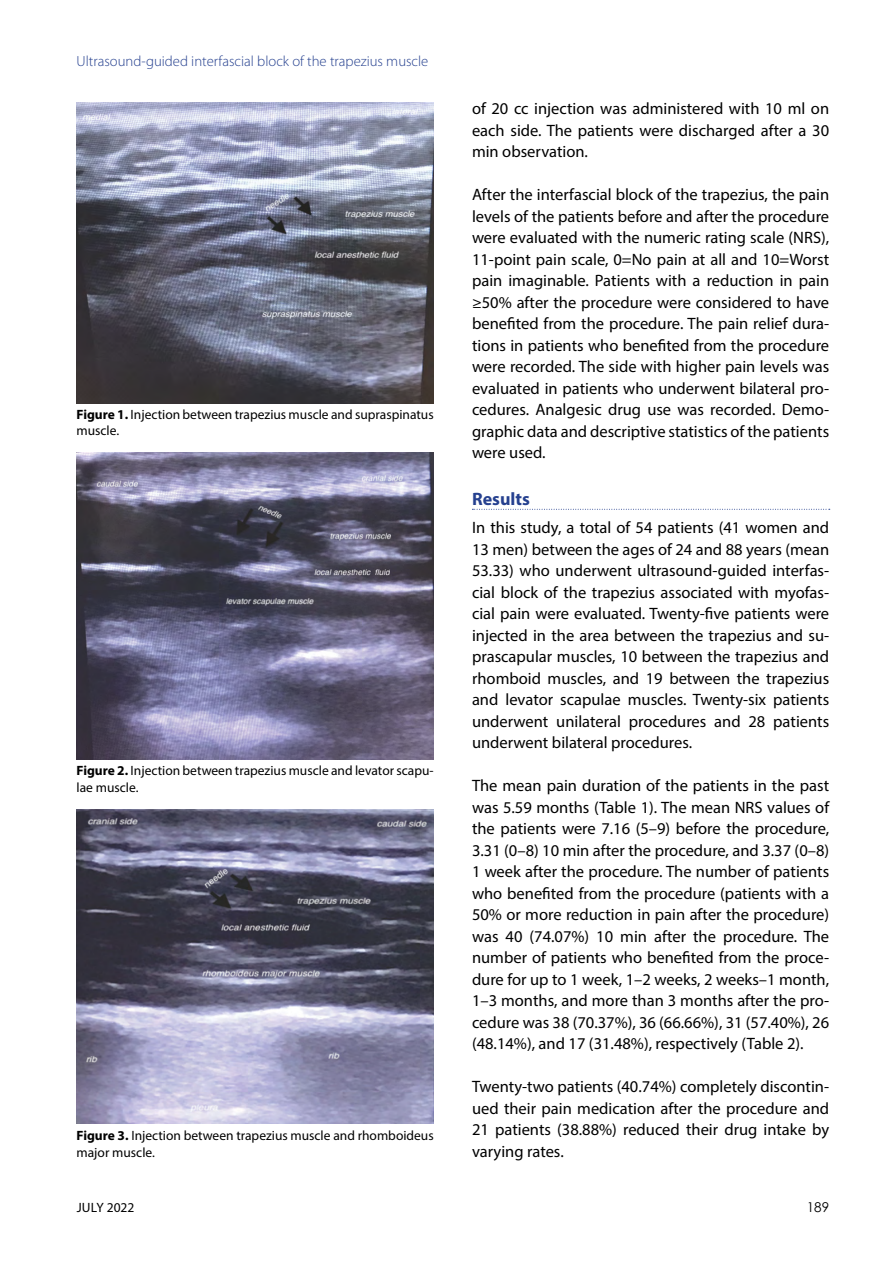
<style>
.page{position:relative;width:893px;height:1263px;background:#fff}
.page>*{position:absolute;margin:0;border:0;box-sizing:border-box;transform-origin:0 0}
.t1{font:700 18px "Myriad Pro";color:#25408f}
.t2{font:16.5px/21.5px "Myriad Pro";color:#000;text-align:justify}
.t3{font:300 14.7px "Myriad Pro";color:#25408f}
.t4{font:13.5px/16.2px "Myriad Pro";color:#000}
.t5{font:13.5px "Century Gothic";color:#000}
.s1{font-weight:700}
</style>
<div class="page">
<svg style="left:472px;top:509px;width:358px;height:1px"></svg>
<img style="left:77px;top:102px;width:357px;height:301px">
<img style="left:77px;top:453px;width:357px;height:307px">
<img style="left:77px;top:809px;width:357px;height:314px">
<p class="t3" style="left:77px;top:53px;width:353px">Ultrasound-guided interfascial block of the trapezius muscle</p>
<p class="t4" style="left:77px;top:406px;width:359px"><span class="s1">Figure 1.</span> Injection between trapezius muscle and supraspinatus muscle.</p>
<p class="t4" style="left:77px;top:763px;width:359px"><span class="s1">Figure 2.</span> Injection between trapezius muscle and levator scapu&shy;lae muscle.</p>
<p class="t4" style="left:77px;top:1127px;width:359px"><span class="s1">Figure 3.</span> Injection between trapezius muscle and rhomboideus major muscle.</p>
<p class="t2" style="left:472px;top:98px;width:359px">of 20 cc injection was administered with 10 ml on each side. The patients were discharged after a 30 min observation.</p>
<p class="t2" style="left:472px;top:184px;width:359px">After the interfascial block of the trapezius, the pain levels of the patients before and after the procedure were evaluated with the numeric rating scale (NRS), 11-point pain scale, 0=No pain at all and 10=Worst pain imaginable. Patients with a reduction in pain ≥50% after the procedure were considered to have benefited from the procedure. The pain relief dura&shy;tions in patients who benefited from the procedure were recorded. The side with higher pain levels was evaluated in patients who underwent bilateral pro&shy;cedures. Analgesic drug use was recorded. Demo&shy;graphic data and descriptive statistics of the patients were used.</p>
<p class="t1" style="left:472px;top:488px;width:59px">Results</p>
<p class="t2" style="left:472px;top:517px;width:359px">In this study, a total of 54 patients (41 women and 13 men) between the ages of 24 and 88 years (mean 53.33) who underwent ultrasound-guided interfas&shy;cial block of the trapezius associated with myofas&shy;cial pain were evaluated. Twenty-five patients were injected in the area between the trapezius and su&shy;prascapular muscles, 10 between the trapezius and rhomboid muscles, and 19 between the trapezius and levator scapulae muscles. Twenty-six patients underwent unilateral procedures and 28 patients underwent bilateral procedures.</p>
<p class="t2" style="left:472px;top:775px;width:359px">The mean pain duration of the patients in the past was 5.59 months (Table 1). The mean NRS values of the patients were 7.16 (5–9) before the procedure, 3.31 (0–8) 10 min after the procedure, and 3.37 (0–8)<br>1 week after the procedure. The number of patients who benefited from the procedure (patients with a 50% or more reduction in pain after the procedure) was 40 (74.07%) 10 min after the procedure. The number of patients who benefited from the proce&shy;dure for up to 1 week, 1–2 weeks, 2 weeks–1 month, 1–3 months, and more than 3 months after the pro&shy;cedure was 38 (70.37%), 36 (66.66%), 31 (57.40%), 26 (48.14%), and 17 (31.48%), respectively (Table 2).</p>
<p class="t2" style="left:472px;top:1076px;width:359px">Twenty-two patients (40.74%) completely discontin&shy;ued their pain medication after the procedure and 21 patients (38.88%) reduced their drug intake by varying rates.</p>
<p class="t4" style="left:77px;top:1199px;width:59px">JULY 2022</p>
<p class="t5" style="left:807px;top:1199px;width:24px">189</p>
</div>
